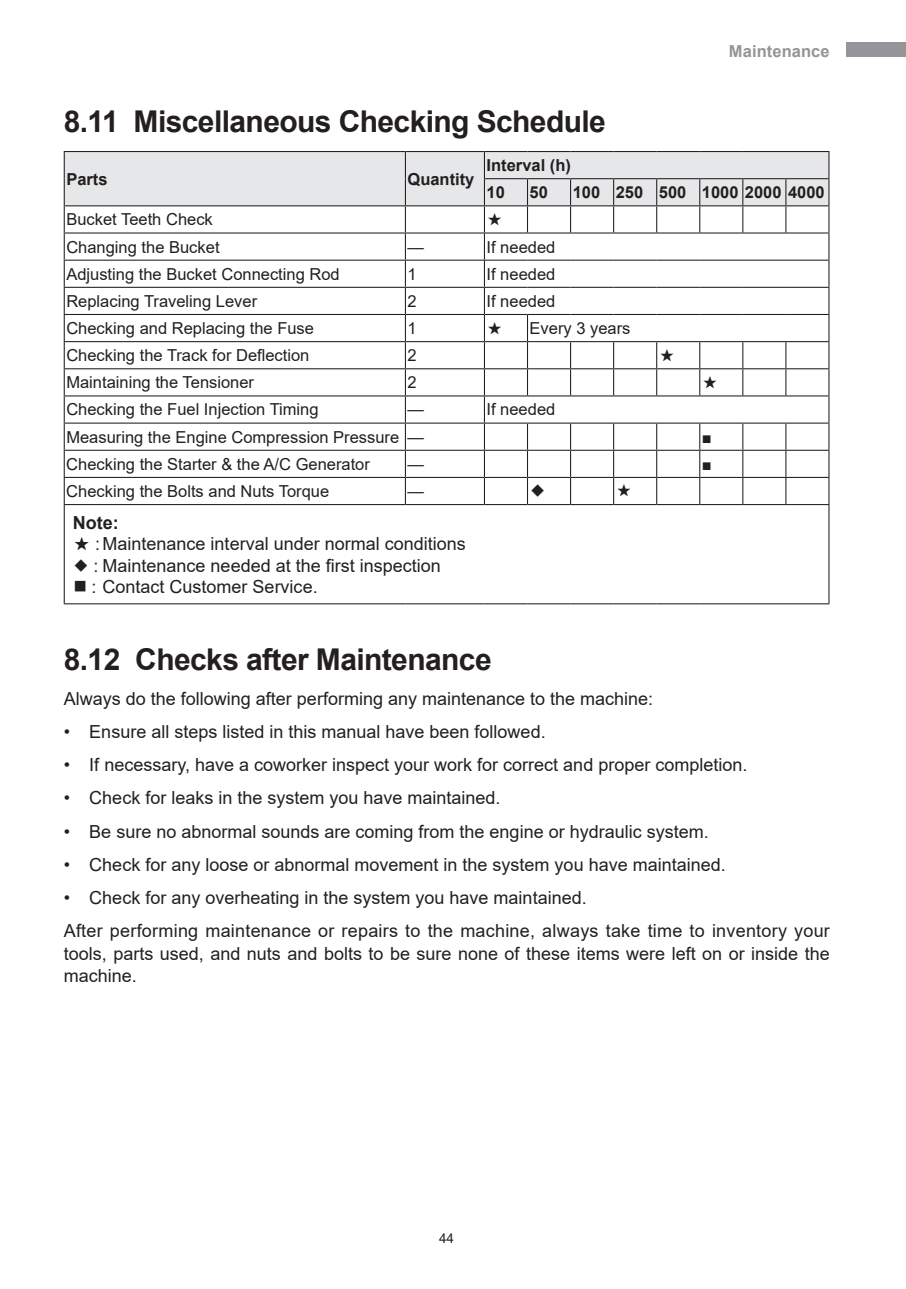
<style>
.page{position:relative;width:906px;height:1289px;background:#fff}
.page>*{position:absolute;margin:0;border:0;box-sizing:border-box;transform-origin:0 0}
.t1{font:700 30px "Arial";letter-spacing:-.02em;color:#231f20}
.t2{font:18px/33.2px "Arial";color:#231f20}
.t3{font:700 18px "Arial";color:#231f20}
.t4{font:16.5px "Arial";color:#231f20}
.t5{font:700 16.5px/27.2px "Arial";color:#231f20}
.t6{font:700 16.5px "Arial";letter-spacing:.005em;color:#939598}
.t7{font:16.5px "Mi Sans";color:#231f20}
.t8{font:13.5px "Arial";color:#231f20}
.s1{font-family:"Mi Sans"}
.s2{font-family:"Mi Sans";font-size:16.5px}
.s3{font-family:"Mi Sans";font-size:15px}
</style>
<div class="page">
<div style="left:846px;top:43px;width:60px;height:14px;background:#939598"></div>
<svg style="left:64px;top:151px;width:765px;height:353px"></svg>
<hr style="left:64px;top:504px;width:341px;height:1px;background:#231f20">
<hr style="left:64px;top:505px;width:1px;height:98px;background:#231f20">
<hr style="left:405px;top:504px;width:79px;height:1px;background:#231f20">
<hr style="left:484px;top:504px;width:43px;height:1px;background:#231f20">
<hr style="left:527px;top:504px;width:43px;height:1px;background:#231f20">
<hr style="left:570px;top:504px;width:43px;height:1px;background:#231f20">
<hr style="left:613px;top:504px;width:43px;height:1px;background:#231f20">
<hr style="left:656px;top:504px;width:44px;height:1px;background:#231f20">
<hr style="left:700px;top:504px;width:43px;height:1px;background:#231f20">
<hr style="left:743px;top:504px;width:43px;height:1px;background:#231f20">
<hr style="left:786px;top:504px;width:43px;height:1px;background:#231f20">
<hr style="left:828px;top:505px;width:1px;height:98px;background:#231f20">
<hr style="left:64px;top:603px;width:341px;height:1px;background:#231f20">
<hr style="left:405px;top:603px;width:79px;height:1px;background:#231f20">
<hr style="left:484px;top:603px;width:43px;height:1px;background:#231f20">
<hr style="left:527px;top:603px;width:43px;height:1px;background:#231f20">
<hr style="left:570px;top:603px;width:43px;height:1px;background:#231f20">
<hr style="left:613px;top:603px;width:43px;height:1px;background:#231f20">
<hr style="left:656px;top:603px;width:44px;height:1px;background:#231f20">
<hr style="left:700px;top:603px;width:43px;height:1px;background:#231f20">
<hr style="left:743px;top:603px;width:43px;height:1px;background:#231f20">
<hr style="left:786px;top:603px;width:43px;height:1px;background:#231f20">
<p class="t6" style="left:729px;top:40px;width:102px">Maintenance</p>
<h1 class="t1" style="left:64px;top:100px;width:543px">8.11 Miscellaneous Checking Schedule</h1>
<p class="t5" style="left:66px;top:165px;width:43px">Parts</p>
<p class="t5" style="left:407px;top:165px;width:68px">Quantity</p>
<p class="t5" style="left:486px;top:152px;width:86px">Interval (h)<br>10</p>
<p class="t5" style="left:529px;top:179px;width:20px">50</p>
<p class="t5" style="left:572px;top:179px;width:253px">100 250 500 1000 2000 4000</p>
<p class="t4" style="left:66px;top:208px;width:148px">Bucket Teeth Check</p>
<p class="t7" style="left:486px;top:209px;width:18px">★</p>
<p class="t4" style="left:66px;top:235px;width:155px">Changing the Bucket</p>
<p class="t4" style="left:407px;top:235px;width:18px">—</p>
<p class="t4" style="left:486px;top:235px;width:70px">If needed</p>
<p class="t4" style="left:66px;top:262px;width:275px">Adjusting the Bucket Connecting Rod</p>
<p class="t4" style="left:407px;top:262px;width:11px">1</p>
<p class="t4" style="left:486px;top:262px;width:70px">If needed</p>
<p class="t4" style="left:66px;top:290px;width:192px">Replacing Traveling Lever</p>
<p class="t4" style="left:407px;top:290px;width:11px">2</p>
<p class="t4" style="left:486px;top:290px;width:70px">If needed</p>
<p class="t4" style="left:66px;top:317px;width:249px">Checking and Replacing the Fuse</p>
<p class="t4" style="left:407px;top:317px;width:11px">1</p>
<p class="t4" style="left:486px;top:317px;width:145px"><span class="s1">★</span> Every 3 years</p>
<p class="t4" style="left:66px;top:344px;width:245px">Checking the Track for Deflection</p>
<p class="t4" style="left:407px;top:344px;width:11px">2</p>
<p class="t7" style="left:659px;top:344px;width:18px">★</p>
<p class="t4" style="left:66px;top:371px;width:189px">Maintaining the Tensioner</p>
<p class="t4" style="left:407px;top:371px;width:11px">2</p>
<p class="t7" style="left:702px;top:371px;width:18px">★</p>
<p class="t4" style="left:66px;top:398px;width:254px">Checking the Fuel Injection Timing</p>
<p class="t4" style="left:407px;top:398px;width:18px">—</p>
<p class="t4" style="left:486px;top:398px;width:70px">If needed</p>
<p class="t4" style="left:66px;top:425px;width:359px">Measuring the Engine Compression Pressure —</p>
<p class="t4" style="left:702px;top:425px;width:11px">■</p>
<p class="t4" style="left:66px;top:452px;width:305px">Checking the Starter &amp; the A/C Generator</p>
<p class="t4" style="left:407px;top:452px;width:18px">—</p>
<p class="t4" style="left:702px;top:452px;width:11px">■</p>
<p class="t4" style="left:66px;top:480px;width:264px">Checking the Bolts and Nuts Torque</p>
<p class="t4" style="left:407px;top:480px;width:18px">—</p>
<p class="t7" style="left:529px;top:480px;width:18px">◆</p>
<p class="t7" style="left:615px;top:480px;width:18px">★</p>
<p class="t3" style="left:73px;top:509px;width:47px">Note:</p>
<p class="t2" style="left:73px;top:527px;width:394px"><span class="s1">★</span> :Maintenance interval under normal conditions</p>
<p class="t2" style="left:73px;top:548px;width:369px"><span class="s2">◆</span> : Maintenance needed at the first inspection</p>
<p class="t2" style="left:73px;top:569px;width:246px"><span class="s3">■</span> : Contact Customer Service.</p>
<h1 class="t1" style="left:64px;top:638px;width:429px">8.12 Checks after Maintenance</h1>
<p class="t2" style="left:64px;top:682px;width:591px">Always do the following after performing any maintenance to the machine:</p>
<p class="t2" style="left:64px;top:715px;width:483px">• Ensure all steps listed in this manual have been followed.</p>
<p class="t2" style="left:64px;top:748px;width:685px">• If necessary, have a coworker inspect your work for correct and proper completion.</p>
<p class="t2" style="left:64px;top:781px;width:438px">• Check for leaks in the system you have maintained.</p>
<p class="t2" style="left:64px;top:814px;width:646px">• Be sure no abnormal sounds are coming from the engine or hydraulic system.</p>
<p class="t2" style="left:64px;top:847px;width:663px">• Check for any loose or abnormal movement in the system you have maintained.</p>
<p class="t2" style="left:64px;top:880px;width:767px">• Check for any overheating in the system you have maintained.<br>After performing maintenance or repairs to the machine, always take time to inventory your</p>
<p class="t2" style="left:64px;top:941px;width:767px;line-height:22.5px">tools, parts used, and nuts and bolts to be sure none of these items were left on or inside the machine.</p>
<p class="t8" style="left:439px;top:1228px;width:17px">44</p>
</div>
